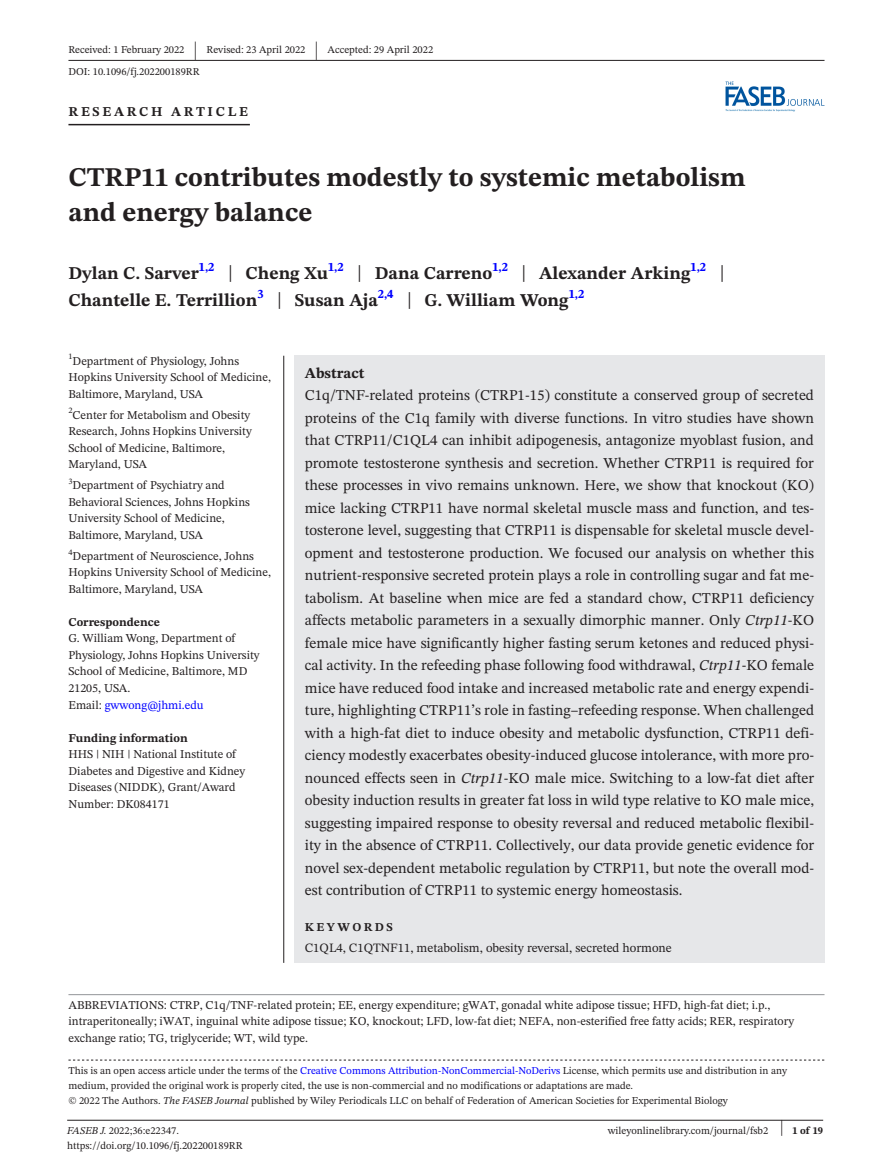
<style>
.page{position:relative;width:893px;height:1174px;background:#fff}
.page>*{position:absolute;margin:0;border:0;box-sizing:border-box;transform-origin:0 0}
.t1{font:700 27px/34.5px "STIX Two Text";color:#231f20}
.t2{font:25.65px "STIX Two Text";color:#231f20;scale:.49 1}
.t3{font:700 18px/27px "STIX Two Text";color:#231f20}
.t4{font:15px/22.5px "STIX Two Text";color:#231f20;text-align:justify}
.t5{font:700 15px "STIX Two Text";color:#231f20}
.t6{font:700 13.5px "STIX Two Text";letter-spacing:.2em;color:#231f20}
.t7{font:12.75px "STIX Two Text";color:#231f20}
.t8{font:12px/16.5px "STIX Two Text";color:#231f20}
.t9{font:700 12px "STIX Two Text";color:#231f20}
.t10{font:700 12px "STIX Two Text";letter-spacing:.2em;color:#231f20}
.t11{font:10.5px/15px "STIX Two Text";color:#231f20}
.t12{font:700 10.5px "STIX Two Text";color:#231f20}
.s1{font-weight:400;font-size:23.4px}
.s2{color:#00f}
.s3{font-style:italic}
.s4{font-weight:400;font-size:22.2px}
</style>
<div class="page">
<hr style="left:67px;top:1119px;width:756px;height:1px;background:#231f20">
<img style="left:725px;top:81px;width:99px;height:30px">
<hr style="left:68px;top:60px;width:756px;height:1px;background:#231f20">
<hr style="left:68px;top:124px;width:182px;height:1px;background:#231f20">
<hr style="left:68px;top:994px;width:756px;height:1px;background:#939598">
<div style="left:294px;top:356px;width:530px;height:607px;background:#e6e7e9"></div>
<hr style="left:283px;top:356px;width:1px;height:607px;background:#231f20">
<svg style="left:68px;top:1059px;width:756px;height:1px"></svg>
<p class="t11" style="left:68px;top:42px;width:118px">Received: 1 February 2022</p>
<h2 class="t2" style="left:194px;top:32px;width:8px">|</h2>
<p class="t11" style="left:207px;top:42px;width:100px">Revised: 23 April 2022</p>
<h2 class="t2" style="left:315px;top:32px;width:8px">|</h2>
<p class="t11" style="left:328px;top:42px;width:107px">Accepted: 29 April 2022</p>
<p class="t11" style="left:68px;top:64px;width:133px">DOI: 10.1096/fj.202200189RR</p>
<p class="t6" style="left:68px;top:101px;width:181px">RESEARCH ARTICLE</p>
<h1 class="t1" style="left:68px;top:161px;width:679px">CTRP11 contributes modestly to systemic metabolism and energy balance</h1>
<p class="t3" style="left:68px;top:260px;width:658px">Dylan C. Sarver<sup>1,2</sup> <span class="s1">|</span> Cheng Xu<sup>1,2</sup> <span class="s1">|</span> Dana Carreno<sup>1,2</sup> <span class="s1">|</span> Alexander Arking<sup>1,2</sup> <span class="s1">|<br></span>Chantelle E. Terrillion<sup>3</sup> <span class="s1">|</span> Susan Aja<sup>2,4</sup> <span class="s1">|</span> G. William Wong<sup>1,2</sup></p>
<p class="t8" style="left:68px;top:352px;width:204px"><sup>1</sup>Department of Physiology, Johns<br>Hopkins University School of Medicine,<br>Baltimore, Maryland, USA</p>
<p class="t8" style="left:68px;top:406px;width:185px"><sup>2</sup>Center for Metabolism and Obesity<br>Research, Johns Hopkins University<br>School of Medicine, Baltimore,<br>Maryland, USA</p>
<p class="t8" style="left:68px;top:477px;width:183px"><sup>3</sup>Department of Psychiatry and<br>Behavioral Sciences, Johns Hopkins<br>University School of Medicine,<br>Baltimore, Maryland, USA</p>
<p class="t8" style="left:68px;top:547px;width:204px"><sup>4</sup>Department of Neuroscience, Johns<br>Hopkins University School of Medicine,<br>Baltimore, Maryland, USA</p>
<p class="t9" style="left:68px;top:613px;width:93px">Correspondence</p>
<p class="t8" style="left:68px;top:630px;width:193px">G. William Wong, Department of<br>Physiology, Johns Hopkins University<br>School of Medicine, Baltimore, MD<br>21205, USA.<br>Email: <span class="s2">gwwong@jhmi.edu</span></p>
<p class="t9" style="left:68px;top:729px;width:121px">Funding information</p>
<p class="t8" style="left:68px;top:745px;width:178px">HHS | NIH | National Institute of<br>Diabetes and Digestive and Kidney<br>Diseases (NIDDK), Grant/Award<br>Number: DK084171</p>
<p class="t5" style="left:305px;top:362px;width:61px">Abstract</p>
<p class="t4" style="left:305px;top:384px;width:511px">C1q/TNF-related proteins (CTRP1-15) constitute a conserved group of secreted proteins of the C1q family with diverse functions. In vitro studies have shown that CTRP11/C1QL4 can inhibit adipogenesis, antagonize myoblast fusion, and promote testosterone synthesis and secretion. Whether CTRP11 is required for these processes in vivo remains unknown. Here, we show that knockout (KO) mice lacking CTRP11 have normal skeletal muscle mass and function, and tes&shy;tosterone level, suggesting that CTRP11 is dispensable for skeletal muscle devel&shy;opment and testosterone production. We focused our analysis on whether this nutrient-responsive secreted protein plays a role in controlling sugar and fat me&shy;tabolism. At baseline when mice are fed a standard chow, CTRP11 deficiency affects metabolic parameters in a sexually dimorphic manner. Only <span class="s3">Ctrp11</span>-KO female mice have significantly higher fasting serum ketones and reduced physi&shy;cal activity. In the refeeding phase following food withdrawal, <span class="s3">Ctrp11</span>-KO female mice have reduced food intake and increased metabolic rate and energy expendi&shy;ture, highlighting CTRP11’s role in fasting–refeeding response. When challenged with a high-fat diet to induce obesity and metabolic dysfunction, CTRP11 defi&shy;ciency modestly exacerbates obesity-induced glucose intolerance, with more pro&shy;nounced effects seen in <span class="s3">Ctrp11</span>-KO male mice. Switching to a low-fat diet after obesity induction results in greater fat loss in wild type relative to KO male mice, suggesting impaired response to obesity reversal and reduced metabolic flexibil&shy;ity in the absence of CTRP11. Collectively, our data provide genetic evidence for novel sex-dependent metabolic regulation by CTRP11, but note the overall mod&shy;est contribution of CTRP11 to systemic energy homeostasis.</p>
<p class="t10" style="left:305px;top:918px;width:90px">KEYWORDS</p>
<p class="t7" style="left:305px;top:939px;width:369px">C1QL4, C1QTNF11, metabolism, obesity reversal, secreted hormone</p>
<p class="t8" style="left:68px;top:996px;width:727px">ABBREVIATIONS: CTRP, C1q/TNF-related protein; EE, energy expenditure; gWAT, gonadal white adipose tissue; HFD, high-fat diet; i.p., intraperitoneally; iWAT, inguinal white adipose tissue; KO, knockout; LFD, low-fat diet; NEFA, non-esterified free fatty acids; RER, respiratory exchange ratio; TG, triglyceride; WT, wild type.</p>
<p class="t11" style="left:68px;top:1063px;width:720px">This is an open access article under the terms of the <span class="s2">Creative Commons Attribution-NonCommercial-NoDerivs</span> License, which permits use and distribution in any medium, provided the original work is properly cited, the use is non-commercial and no modifications or adaptations are made.<br>© 2022 The Authors. <span class="s3">The FASEB Journal</span> published by Wiley Periodicals LLC on behalf of Federation of American Societies for Experimental Biology</p>
<p class="t11" style="left:67px;top:1123px;width:113px"><span class="s3">FASEB J.</span> 2022;36:e22347.</p>
<p class="t12" style="left:780px;top:1123px;width:45px"><span class="s4">|</span> 1 of 19</p>
<p class="t11" style="left:67px;top:1138px;width:177px">https://doi.org/10.1096/fj.202200189RR</p>
<p class="t11" style="left:608px;top:1123px;width:162px">wileyonlinelibrary.com/journal/fsb2</p>
</div>
